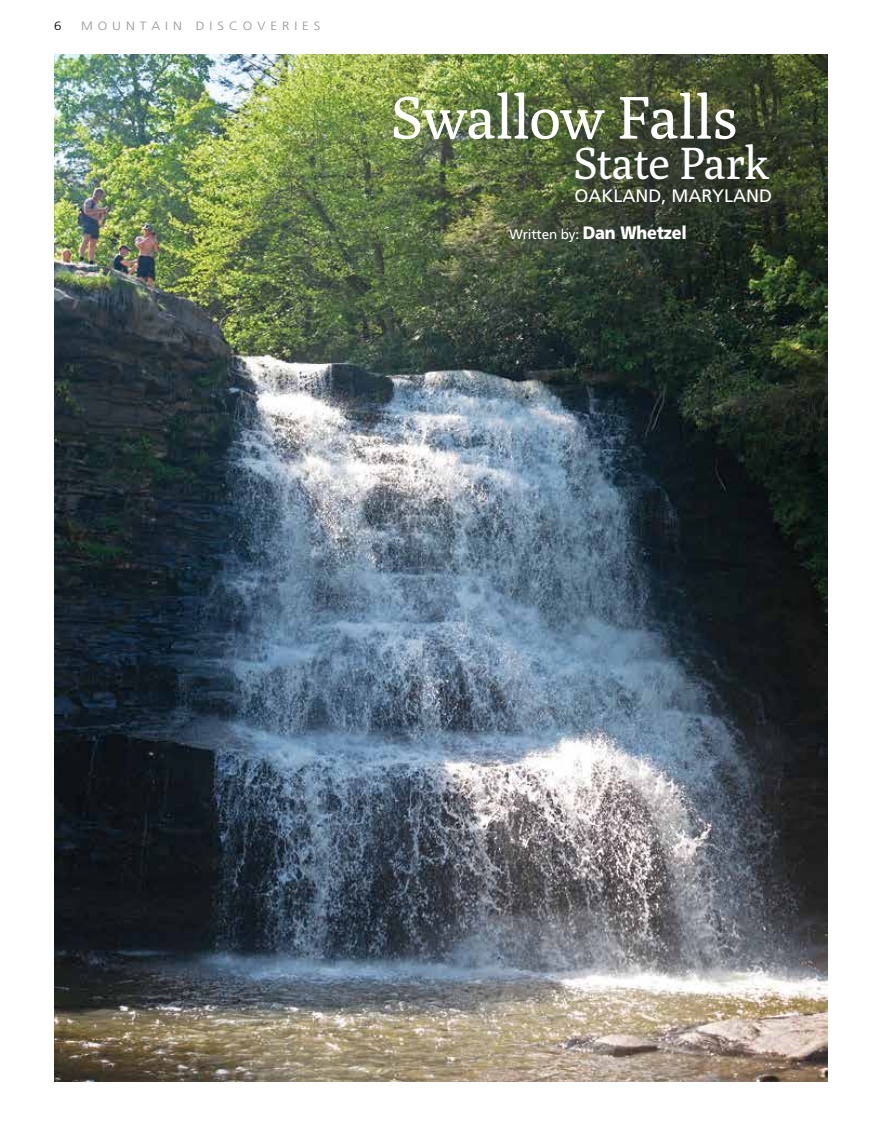
<style>
.page{position:relative;width:878px;height:1134px;background:#fff}
.page>*{position:absolute;margin:0;border:0;box-sizing:border-box;transform-origin:0 0}
.t1{font:60px "Poly";letter-spacing:-.02em;color:#fff}
.t2{font:45px "Poly";letter-spacing:-.02em;color:#fff}
.t3{font:18px "Frutiger";color:#fff}
.t4{font:13.5px "Frutiger";letter-spacing:-.01em;color:#fff}
.t5{font:300 12px "Frutiger";color:#939598;scale:1.1 1}
.t6{font:300 12px "Frutiger";color:#000;scale:1.1 1}
.s1{font-weight:900;font-size:18px}
</style>
<div class="page">
<img style="left:55px;top:54px;width:772px;height:1028px">
<p class="t6" style="left:54px;top:20px;width:8px">6</p>
<p class="t5" style="left:81px;top:20px;width:219px">M O U N T A I N D I S C O V E R I E S</p>
<h1 class="t1" style="left:392px;top:84px;width:348px">Swallow Falls</h1>
<h2 class="t2" style="left:574px;top:138px;width:197px">State Park</h2>
<h3 class="t3" style="left:574px;top:185px;width:199px">OAKLAND, MARYLAND</h3>
<p class="t4" style="left:509px;top:226px;width:179px">Written by: <span class="s1">Dan Whetzel</span></p>
</div>
